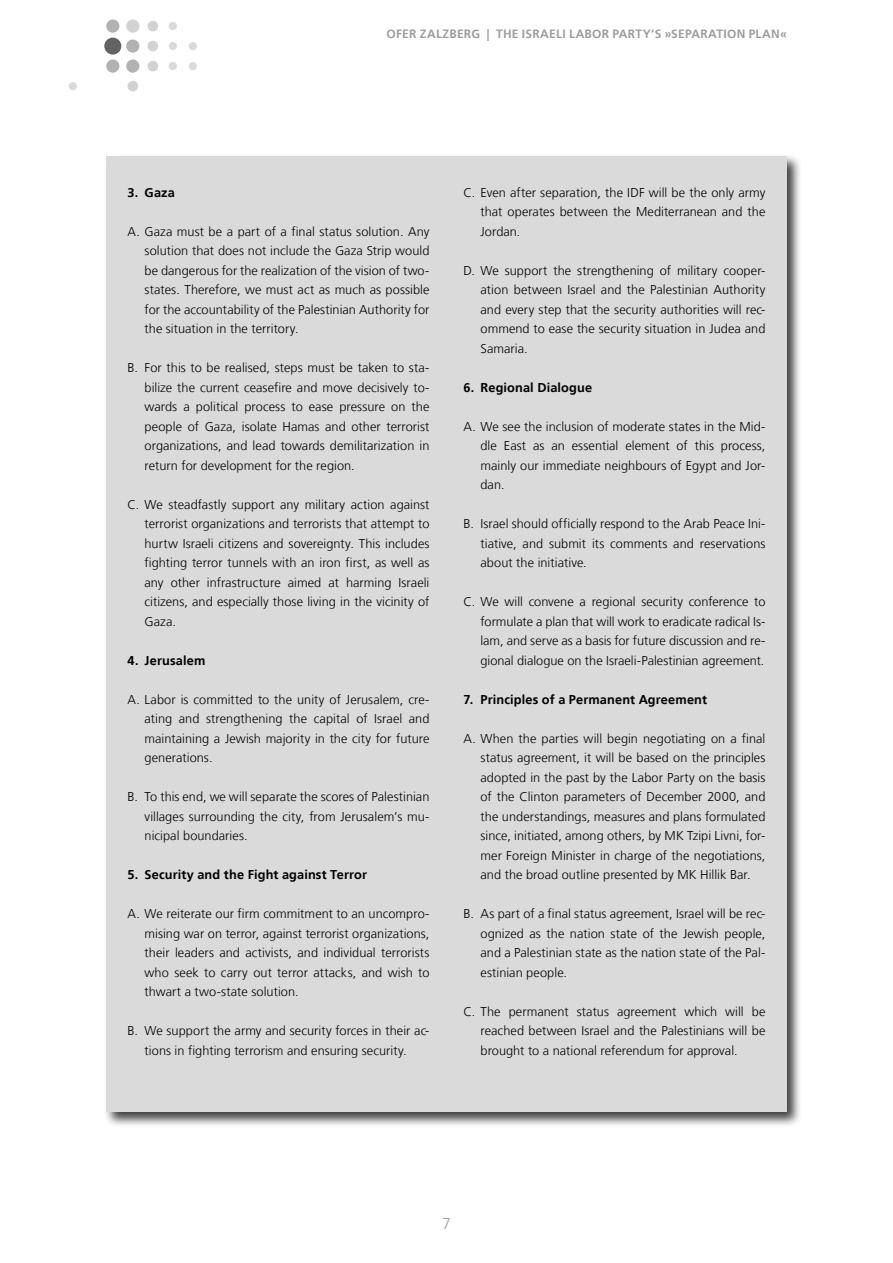
<style>
.page{position:relative;width:893px;height:1263px;background:#fff}
.page>*{position:absolute;margin:0;border:0;box-sizing:border-box;transform-origin:0 0}
.t1{font:300 15.75px "Frutiger LT";color:#9d9d9c}
.Überschrift_rechts{font:300 12.75px/19.5px "Frutiger LT";letter-spacing:.005em;color:#000;text-align:justify}
.Überschrift_rechts-2{font:700 12.75px "Frutiger LT";letter-spacing:.01em;color:#000}
.t2{font:700 12px "Frutiger LT";letter-spacing:.02em;color:#9d9d9c}
</style>
<div class="page">
<div style="left:104px;top:38px;width:17px;height:17px;background:#646363;border-radius:50%"></div>
<div style="left:69px;top:82px;width:8px;height:8px;background:#dadada;border-radius:50%"></div>
<div style="left:127px;top:81px;width:11px;height:10px;background:#d2d2d2;border-radius:50%"></div>
<div style="left:169px;top:22px;width:8px;height:8px;background:#dadada;border-radius:50%"></div>
<div style="left:147px;top:21px;width:11px;height:10px;background:#d2d2d2;border-radius:50%"></div>
<div style="left:189px;top:42px;width:8px;height:8px;background:#dadada;border-radius:50%"></div>
<div style="left:169px;top:42px;width:8px;height:8px;background:#dadada;border-radius:50%"></div>
<div style="left:147px;top:41px;width:11px;height:10px;background:#d2d2d2;border-radius:50%"></div>
<div style="left:189px;top:62px;width:8px;height:8px;background:#dadada;border-radius:50%"></div>
<div style="left:169px;top:62px;width:8px;height:8px;background:#dadada;border-radius:50%"></div>
<div style="left:147px;top:61px;width:11px;height:10px;background:#d2d2d2;border-radius:50%"></div>
<div style="left:126px;top:20px;width:13px;height:13px;background:#d2d2d2;border-radius:50%"></div>
<div style="left:106px;top:20px;width:13px;height:13px;background:#b3b2b2;border-radius:50%"></div>
<div style="left:126px;top:39px;width:13px;height:14px;background:#b3b2b2;border-radius:50%"></div>
<div style="left:126px;top:59px;width:13px;height:14px;background:#b3b2b2;border-radius:50%"></div>
<div style="left:106px;top:59px;width:13px;height:14px;background:#b3b2b2;border-radius:50%"></div>
<div style="left:103px;top:153px;width:699px;height:974px;background:#000;opacity:.75"></div>
<div style="left:106px;top:156px;width:681px;height:956px;background:#dadada"></div>
<p class="t2" style="left:387px;top:27px;width:402px">OFER ZALZBERG | THE ISRAELI LABOR PARTY’S »SEPARATION PLAN«</p>
<p class="Überschrift_rechts-2" style="left:128px;top:185px;width:49px">3. Gaza</p>
<p class="Überschrift_rechts" style="left:145px;top:222px;width:286px;text-indent:-17px">A. Gaza must be a part of a final status solution. Any solution that does not include the Gaza Strip would be dangerous for the realization of the vision of two&shy;states. Therefore, we must act as much as possible for the accountability of the Palestinian Authority for the situation in the territory.</p>
<p class="Überschrift_rechts" style="left:145px;top:358px;width:286px;text-indent:-17px">B. For this to be realised, steps must be taken to sta&shy;bilize the current ceasefire and move decisively to&shy;wards a political process to ease pressure on the people of Gaza, isolate Hamas and other terrorist organizations, and lead towards demilitarization in return for development for the region.</p>
<p class="Überschrift_rechts" style="left:145px;top:495px;width:286px;text-indent:-17px">C. We steadfastly support any military action against terrorist organizations and terrorists that attempt to hurtw Israeli citizens and sovereignty. This includes fighting terror tunnels with an iron first, as well as any other infrastructure aimed at harming Israeli citizens, and especially those living in the vicinity of Gaza.</p>
<p class="Überschrift_rechts-2" style="left:128px;top:653px;width:79px">4. Jerusalem</p>
<p class="Überschrift_rechts" style="left:145px;top:690px;width:286px;text-indent:-17px">A. Labor is committed to the unity of Jerusalem, cre&shy;ating and strengthening the capital of Israel and maintaining a Jewish majority in the city for future generations.</p>
<p class="Überschrift_rechts" style="left:145px;top:787px;width:286px;text-indent:-17px">B. To this end, we will separate the scores of Palestinian villages surrounding the city, from Jerusalem’s mu&shy;nicipal boundaries.</p>
<p class="Überschrift_rechts-2" style="left:128px;top:867px;width:241px">5. Security and the Fight against Terror</p>
<p class="Überschrift_rechts" style="left:145px;top:904px;width:286px;text-indent:-17px">A. We reiterate our firm commitment to an uncompro&shy;mising war on terror, against terrorist organizations, their leaders and activists, and individual terrorists who seek to carry out terror attacks, and wish to thwart a two-state solution.</p>
<p class="Überschrift_rechts" style="left:128px;top:1021px;width:303px;text-align:center">B. We support the army and security forces in their ac&shy;tions in fighting terrorism and ensuring security.</p>
<p class="Überschrift_rechts" style="left:480px;top:183px;width:286px;text-indent:-17px">C. Even after separation, the IDF will be the only army that operates between the Mediterranean and the Jordan.</p>
<p class="Überschrift_rechts" style="left:480px;top:261px;width:286px;text-indent:-17px">D. We support the strengthening of military cooper&shy;ation between Israel and the Palestinian Authority and every step that the security authorities will rec&shy;ommend to ease the security situation in Judea and Samaria.</p>
<p class="Überschrift_rechts-2" style="left:463px;top:380px;width:130px">6. Regional Dialogue</p>
<p class="Überschrift_rechts" style="left:480px;top:417px;width:286px;text-indent:-17px">A. We see the inclusion of moderate states in the Mid&shy;dle East as an essential element of this process, mainly our immediate neighbours of Egypt and Jor&shy;dan.</p>
<p class="Überschrift_rechts" style="left:480px;top:514px;width:286px;text-indent:-17px">B. Israel should officially respond to the Arab Peace Ini&shy;tiative, and submit its comments and reservations about the initiative.</p>
<p class="Überschrift_rechts" style="left:480px;top:592px;width:286px;text-indent:-17px">C. We will convene a regional security conference to formulate a plan that will work to eradicate radical Is&shy;lam, and serve as a basis for future discussion and re&shy;gional dialogue on the Israeli-Palestinian agreement.</p>
<p class="Überschrift_rechts-2" style="left:463px;top:692px;width:245px">7. Principles of a Permanent Agreement</p>
<p class="Überschrift_rechts" style="left:480px;top:729px;width:286px;text-indent:-17px">A. When the parties will begin negotiating on a final status agreement, it will be based on the principles adopted in the past by the Labor Party on the basis of the Clinton parameters of December 2000, and the understandings, measures and plans formulated since, initiated, among others, by MK Tzipi Livni, for&shy;mer Foreign Minister in charge of the negotiations, and the broad outline presented by MK Hillik Bar.</p>
<p class="Überschrift_rechts" style="left:480px;top:904px;width:286px;text-indent:-17px">B. As part of a final status agreement, Israel will be rec&shy;ognized as the nation state of the Jewish people, and a Palestinian state as the nation state of the Pal&shy;estinian people.</p>
<p class="Überschrift_rechts" style="left:480px;top:1002px;width:286px;text-indent:-17px">C. The permanent status agreement which will be reached between Israel and the Palestinians will be brought to a national referendum for approval.</p>
<p class="t1" style="left:442px;top:1214px;width:10px">7</p>
</div>
